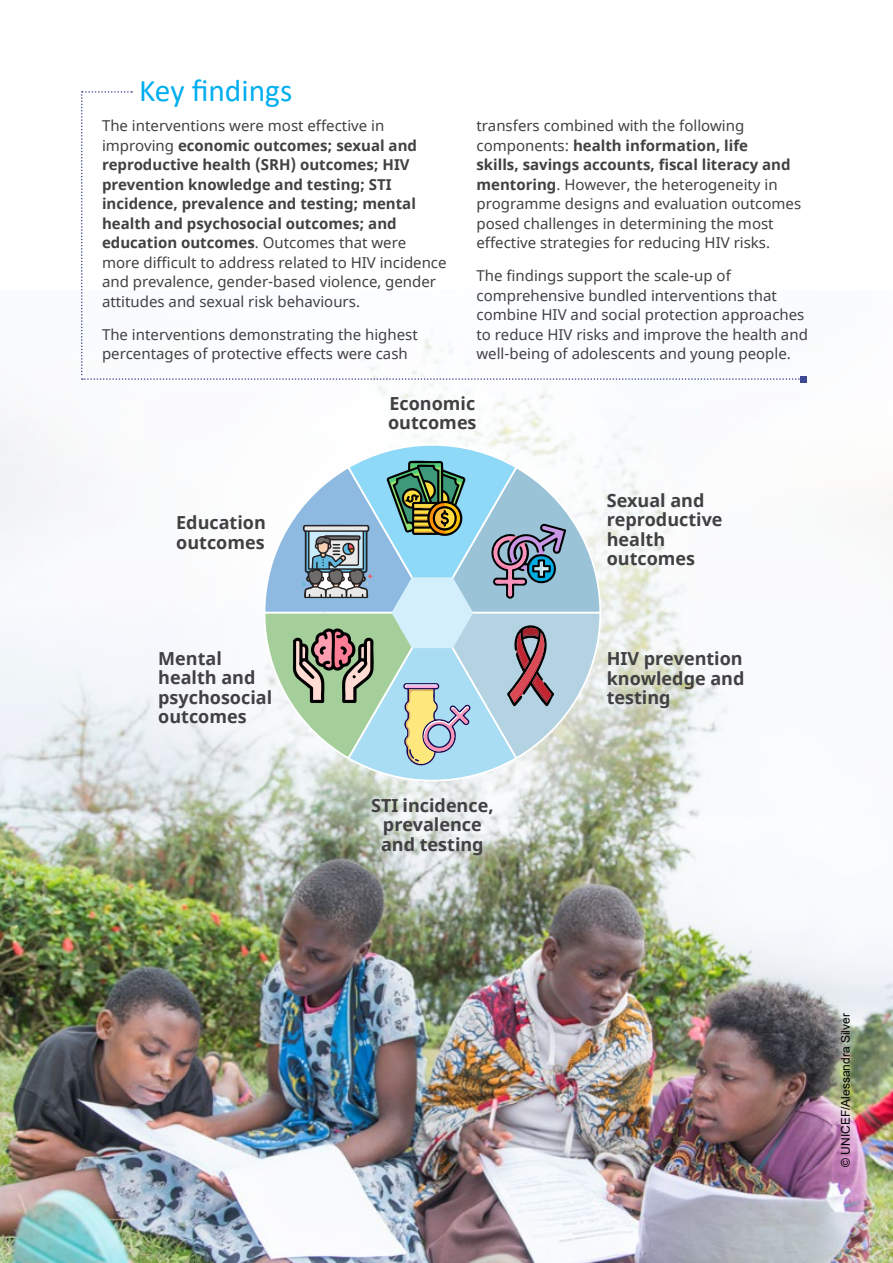
<style>
.page{position:relative;width:893px;height:1263px;background:#fff}
.page>*{position:absolute;margin:0;border:0;box-sizing:border-box;transform-origin:0 0}
.t1{font:31.5px "Calibri";color:#00aeef}
.t2{font:700 18px/19.5px "Noto Sans";color:#414042}
.t3{font:15px/19.5px "Noto Sans";color:#414042}
.t4{font:700 15px/19.5px "Noto Sans";color:#414042}
.t5{font:12px "Arial";color:#000}
.s1{font-weight:400}
.s2{font-weight:700}
</style>
<div class="page">
<img style="left:0;top:382px;width:893px;height:881px">
<svg style="left:156px;top:300px;width:567px;height:567px"></svg>
<svg style="left:81px;top:91px;width:726px;height:291px"></svg>
<svg style="left:263px;top:443px;width:339px;height:339px"></svg>
<h1 class="t1" style="left:139px;top:69px;width:155px">Key findings</h1>
<p class="t4" style="left:102px;top:116px;width:346px"><span class="s1">The interventions were most effective in improving</span> economic outcomes; sexual and reproductive health (SRH) outcomes; HIV prevention knowledge and testing; STI incidence, prevalence and testing; mental health and psychosocial outcomes; and education outcomes<span class="s1">. Outcomes that were more difficult to address related to HIV incidence and prevalence, gender-based violence, gender attitudes and sexual risk behaviours.</span></p>
<p class="t3" style="left:102px;top:325px;width:317px">The interventions demonstrating the highest percentages of protective effects were cash</p>
<p class="t3" style="left:476px;top:117px;width:326px">transfers combined with the following components: <span class="s2">health information, life<br>skills, savings accounts, fiscal literacy and mentoring</span>. However, the heterogeneity in programme designs and evaluation outcomes posed challenges in determining the most effective strategies for reducing HIV risks.</p>
<p class="t3" style="left:476px;top:267px;width:333px">The findings support the scale-up of comprehensive bundled interventions that combine HIV and social protection approaches to reduce HIV risks and improve the health and well-being of adolescents and young people.</p>
<p class="t2" style="left:176px;top:513px;width:91px">Education outcomes</p>
<p class="t2" style="left:158px;top:649px;width:115px">Mental health and psychosocial outcomes</p>
<p class="t2" style="left:388px;top:394px;width:90px">Economic outcomes</p>
<p class="t2" style="left:371px;top:796px;width:124px;text-align:center">STI incidence, prevalence and testing</p>
<p class="t2" style="left:607px;top:491px;width:117px">Sexual and reproductive health outcomes</p>
<p class="t2" style="left:607px;top:649px;width:139px;text-align:justify">HIV prevention knowledge and testing</p>
<p class="t5" style="left:837px;top:1167px;width:155px;rotate:-90deg">© UNICEF/Alessandra Silver</p>
</div>
